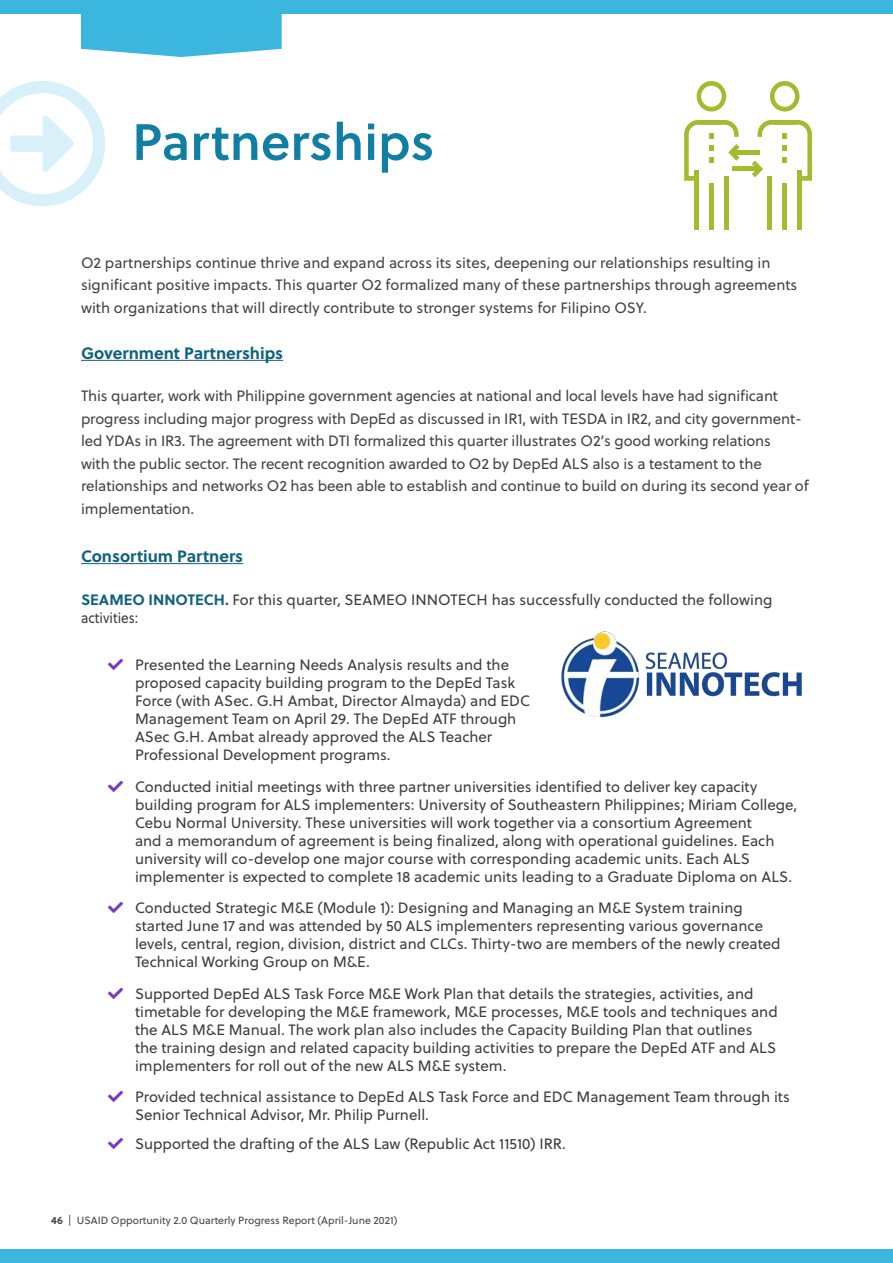
<style>
.page{position:relative;width:893px;height:1263px;background:#fff}
.page>*{position:absolute;margin:0;border:0;box-sizing:border-box;transform-origin:0 0}
.Section_H1{font:51px "Soleil Sb";color:#117fa3}
.Body_Text_10_15{font:700 16.5px "Soleil";letter-spacing:-.005em;color:#0f617e}
.Body_Text_10_15-2{font:15px/18px "Soleil";color:#3e3e3f}
.Section_H1-2{font:15px/22.5px "Soleil";letter-spacing:-.01em;color:#444}
.Body_Text_10_15-3{font:15px/22.5px "Soleil";color:#444}
.t1{font:10.5px "Soleil";color:#444}
.s1{font-weight:700;color:#0f617e}
.s2{font-weight:700}
</style>
<div class="page">
<svg style="left:81px;top:14px;width:201px;height:43px;background:#4dbde2"></svg>
<div style="left:0;top:0;width:893px;height:14px;background:#3ab6df"></div>
<div style="left:0;top:1249px;width:893px;height:14px;background:#3ab6df"></div>
<svg style="left:0;top:81px;width:105px;height:125px"></svg>
<hr style="left:81px;top:360px;width:202px;height:1px;background:#0f617e">
<hr style="left:81px;top:563px;width:162px;height:1px;background:#0f617e">
<hr style="left:694px;top:170px;width:4px;height:60px;background:#a3bc2f">
<div style="left:724px;top:176px;width:5px;height:54px;background:#a3bc2f"></div>
<div style="left:709px;top:183px;width:5px;height:47px;background:#a3bc2f"></div>
<svg style="left:697px;top:81px;width:29px;height:31px"></svg>
<div style="left:767px;top:176px;width:5px;height:54px;background:#a3bc2f"></div>
<hr style="left:798px;top:170px;width:4px;height:60px;background:#a3bc2f">
<div style="left:782px;top:183px;width:5px;height:47px;background:#a3bc2f"></div>
<svg style="left:770px;top:81px;width:29px;height:31px"></svg>
<svg style="left:752px;top:120px;width:60px;height:61px"></svg>
<hr style="left:732px;top:167px;width:28px;height:4px;background:#a3bc2f">
<svg style="left:684px;top:120px;width:56px;height:61px"></svg>
<div style="left:732px;top:150px;width:28px;height:5px;background:#a3bc2f"></div>
<img style="left:561px;top:631px;width:241px;height:87px">
<p class="Section_H1" style="left:132px;top:103px;width:304px">Partnerships</p>
<p class="Body_Text_10_15-3" style="left:81px;top:251px;width:718px">O2 partnerships continue thrive and expand across its sites, deepening our relationships resulting in significant positive impacts. This quarter O2 formalized many of these partnerships through agreements with organizations that will directly contribute to stronger systems for Filipino OSY.</p>
<p class="Body_Text_10_15" style="left:81px;top:340px;width:204px">Government Partnerships</p>
<p class="Section_H1-2" style="left:81px;top:385px;width:729px">This quarter, work with Philippine government agencies at national and local levels have had significant progress including major progress with DepEd as discussed in IR1, with TESDA in IR2, and city government&shy;led YDAs in IR3. The agreement with DTI formalized this quarter illustrates O2’s good working relations<br>with the public sector. The recent recognition awarded to O2 by DepEd ALS also is a testament to the relationships and networks O2 has been able to establish and continue to build on during its second year of implementation.</p>
<p class="Body_Text_10_15" style="left:81px;top:543px;width:164px">Consortium Partners</p>
<p class="Body_Text_10_15-2" style="left:81px;top:590px;width:693px"><span class="s1">SEAMEO INNOTECH.</span> For this quarter, SEAMEO INNOTECH has successfully conducted the following activities:</p>
<p class="Body_Text_10_15-2" style="left:135px;top:655px;width:397px">Presented the Learning Needs Analysis results and the proposed capacity building program to the DepEd Task Force (with ASec. G.H Ambat, Director Almayda) and EDC Management Team on April 29. The DepEd ATF through ASec G.H. Ambat already approved the ALS Teacher Professional Development programs.</p>
<p class="Body_Text_10_15-2" style="left:135px;top:777px;width:664px">Conducted initial meetings with three partner universities identified to deliver key capacity building program for ALS implementers: University of Southeastern Philippines; Miriam College, Cebu Normal University. These universities will work together via a consortium Agreement<br>and a memorandum of agreement is being finalized, along with operational guidelines. Each university will co-develop one major course with corresponding academic units. Each ALS implementer is expected to complete 18 academic units leading to a Graduate Diploma on ALS.</p>
<p class="Body_Text_10_15-2" style="left:135px;top:898px;width:647px">Conducted Strategic M&amp;E (Module 1): Designing and Managing an M&amp;E System training started June 17 and was attended by 50 ALS implementers representing various governance levels, central, region, division, district and CLCs. Thirty-two are members of the newly created Technical Working Group on M&amp;E.</p>
<p class="Body_Text_10_15-2" style="left:135px;top:984px;width:644px">Supported DepEd ALS Task Force M&amp;E Work Plan that details the strategies, activities, and timetable for developing the M&amp;E framework, M&amp;E processes, M&amp;E tools and techniques and the ALS M&amp;E Manual. The work plan also includes the Capacity Building Plan that outlines the training design and related capacity building activities to prepare the DepEd ATF and ALS implementers for roll out of the new ALS M&amp;E system.</p>
<p class="Body_Text_10_15-2" style="left:135px;top:1087px;width:656px">Provided technical assistance to DepEd ALS Task Force and EDC Management Team through its<br>Senior Technical Advisor, Mr. Philip Purnell.</p>
<p class="Body_Text_10_15-2" style="left:135px;top:1135px;width:432px">Supported the drafting of the ALS Law (Republic Act 11510) IRR.</p>
<p class="t1" style="left:51px;top:1213px;width:348px"><span class="s2">46</span> | USAID Opportunity 2.0 Quarterly Progress Report (April-June 2021)</p>
</div>
